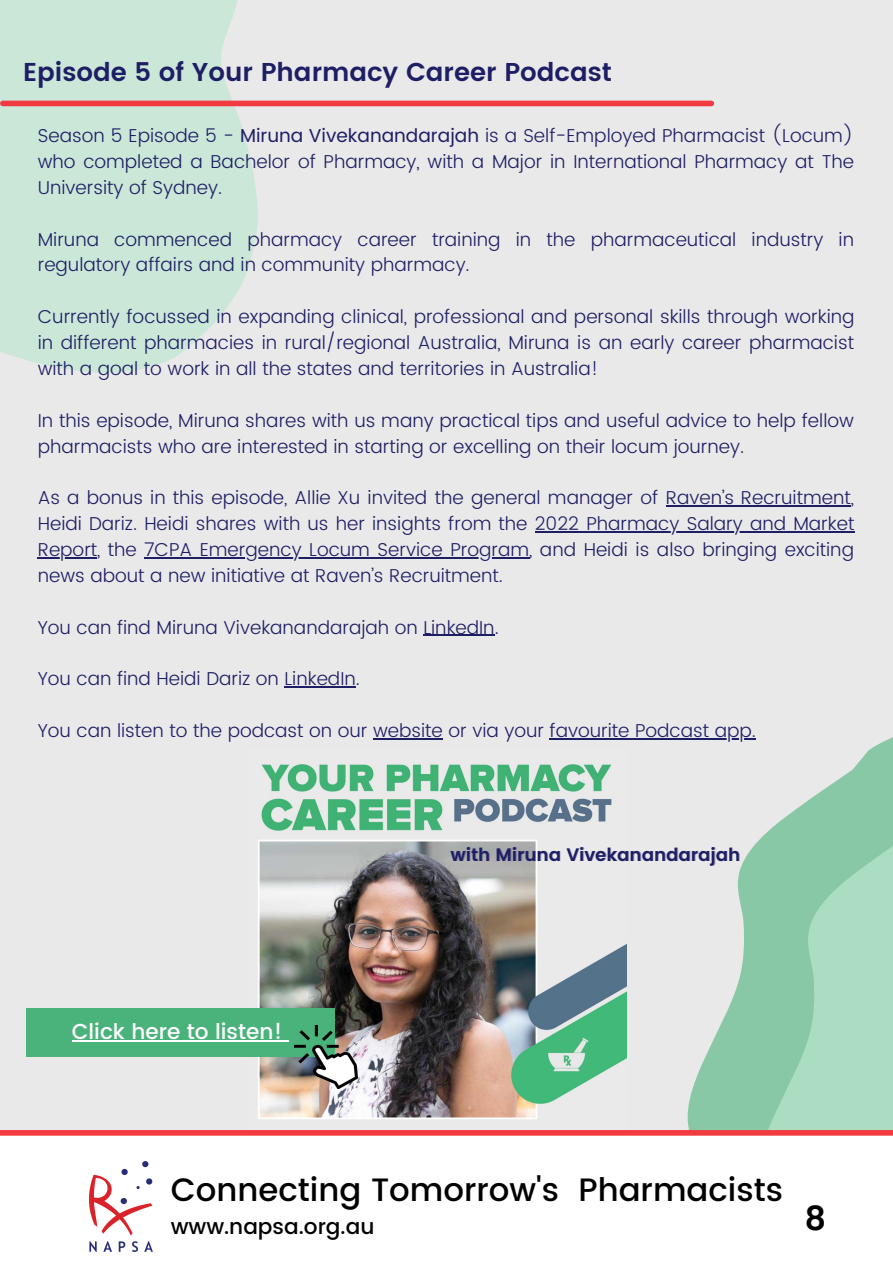
<style>
.page{position:relative;width:893px;height:1264px;background:#fff}
.page>*{position:absolute;margin:0;border:0;box-sizing:border-box;transform-origin:0 0}
.t1{font:600 33px "Poppins";color:#000}
.t2{font:500 32.4px "Poppins";color:#000}
.t3{font:600 25.8px "Poppins";color:#1e1e65}
.t4{font:500 21.6px "Poppins";color:#fff}
.t5{font:500 21.6px "Poppins";color:#000}
.t6{font:300 18.6px/25.8px "Poppins";color:#1e1e65;text-align:justify}
.t7{font:600 18px "Poppins";color:#1e1e65}
.s1{font-weight:400}
</style>
<div class="page">
<div style="left:0;top:0;width:892px;height:1262px;background:#e9e9e9"></div>
<svg style="left:0;top:0;width:258px;height:373px;background:#cde6d8"></svg>
<div style="left:3px;top:101px;width:708px;height:5px;background:#f13b41"></div>
<svg style="left:687px;top:737px;width:205px;height:392px"></svg>
<svg style="left:757px;top:781px;width:135px;height:348px;background:#9dd3b6"></svg>
<div style="left:0;top:1133px;width:892px;height:129px;background:#fff"></div>
<img style="left:89px;top:1161px;width:63px;height:90px">
<div style="left:0;top:1129px;width:892px;height:6px;background:#f13b41"></div>
<img style="left:246px;top:764px;width:380px;height:355px">
<div style="left:27px;top:1008px;width:308px;height:48px;background:#4ab37b"></div>
<hr style="left:72px;top:1039px;width:210px;height:2px;background:#fff">
<img style="left:294px;top:1025px;width:63px;height:63px">
<hr style="left:665px;top:505px;width:185px;height:1px;background:#1e1e65">
<hr style="left:534px;top:531px;width:320px;height:1px;background:#1e1e65">
<hr style="left:38px;top:557px;width:59px;height:1px;background:#1e1e65">
<hr style="left:144px;top:557px;width:385px;height:1px;background:#1e1e65">
<hr style="left:423px;top:634px;width:71px;height:2px;background:#1e1e65">
<hr style="left:284px;top:686px;width:72px;height:1px;background:#1e1e65">
<hr style="left:373px;top:738px;width:70px;height:1px;background:#1e1e65">
<hr style="left:549px;top:738px;width:202px;height:1px;background:#1e1e65">
<h3 class="t3" style="left:23px;top:57px;width:590px">Episode 5 of Your Pharmacy Career Podcast</h3>
<p class="t6" style="left:38px;top:123px;width:817px">Season 5 Episode 5 - <span class="s1">Miruna Vivekanandarajah</span> is a Self-Employed Pharmacist (Locum) who completed a Bachelor of Pharmacy, with a Major in International Pharmacy at The University of Sydney.</p>
<p class="t6" style="left:38px;top:226px;width:817px">Miruna commenced pharmacy career training in the pharmaceutical industry in regulatory affairs and in community pharmacy.</p>
<p class="t6" style="left:38px;top:304px;width:818px">Currently focussed in expanding clinical, professional and personal skills through working in different pharmacies in rural/regional Australia, Miruna is an early career pharmacist with a goal to work in all the states and territories in Australia!</p>
<p class="t6" style="left:38px;top:407px;width:817px">In this episode, Miruna shares with us many practical tips and useful advice to help fellow pharmacists who are interested in starting or excelling on their locum journey.</p>
<p class="t6" style="left:38px;top:485px;width:818px">As a bonus in this episode, Allie Xu invited the general manager of Raven’s Recruitment, Heidi Dariz. Heidi shares with us her insights from the 2022 Pharmacy Salary and Market Report, the 7CPA Emergency Locum Service Program, and Heidi is also bringing exciting news about a new initiative at Raven’s Recruitment.</p>
<p class="t6" style="left:38px;top:614px;width:462px">You can find Miruna Vivekanandarajah on LinkedIn.</p>
<p class="t6" style="left:38px;top:666px;width:323px">You can find Heidi Dariz on LinkedIn.</p>
<p class="t6" style="left:38px;top:717px;width:719px">You can listen to the podcast on our website or via your favourite Podcast app.</p>
<p class="t7" style="left:450px;top:843px;width:291px">with Miruna Vivekanandarajah</p>
<p class="t4" style="left:72px;top:1018px;width:212px">Click here to listen!</p>
<h2 class="t2" style="left:171px;top:1170px;width:613px">Connecting Tomorrow's Pharmacists</h2>
<p class="t5" style="left:171px;top:1213px;width:205px">www.napsa.org.au</p>
<h1 class="t1" style="left:804px;top:1199px;width:23px">8</h1>
</div>
